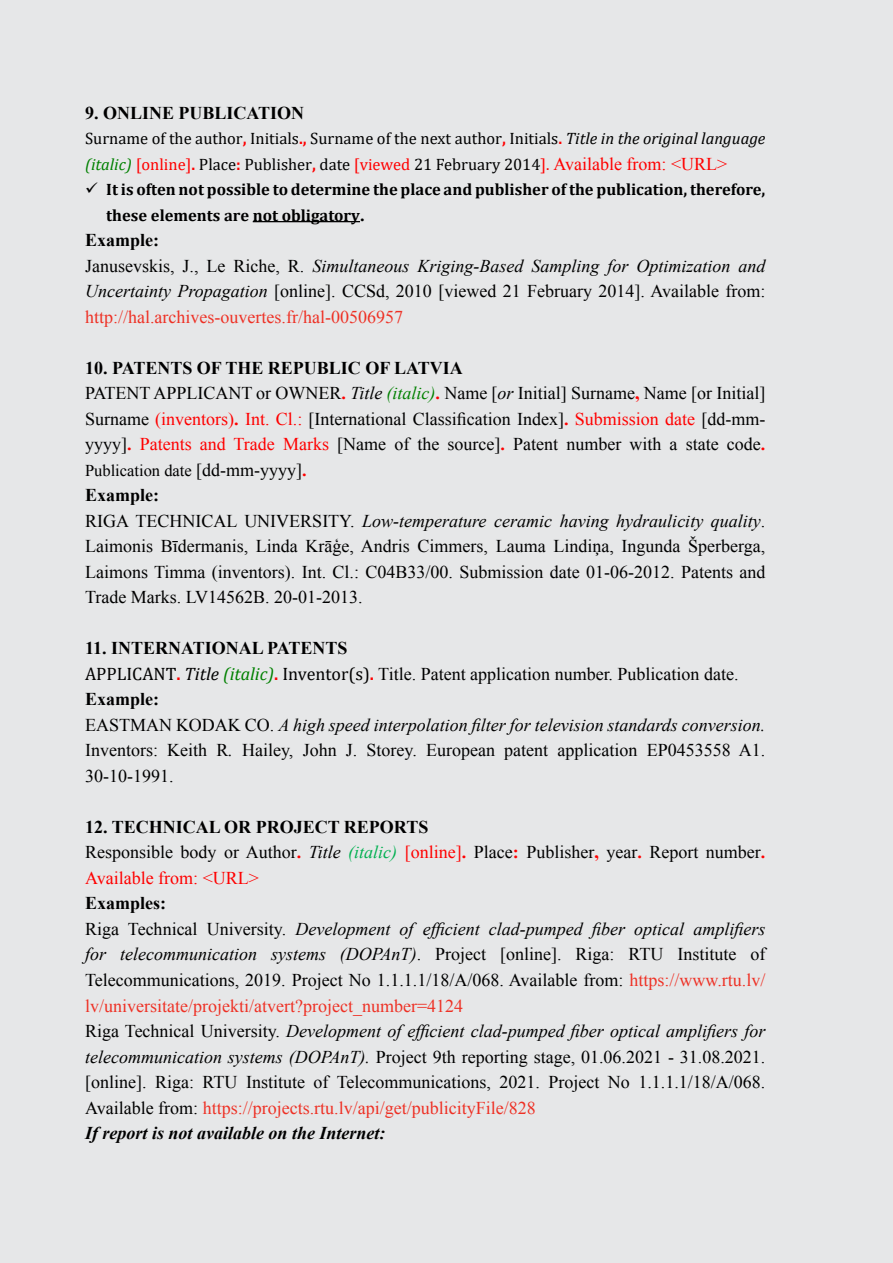
<style>
.page{position:relative;width:893px;height:1263px;background:#e6e7e8}
.page>*{position:absolute;margin:0;border:0;box-sizing:border-box;transform-origin:0 0}
.t1{font:18px/25.5px "Times New Roman";color:#000}
.t2{font:700 18px "Times New Roman";color:#000}
.t3{font:16.5px/25.5px "Cambria";color:#000}
.t4{font:700 16.5px/25.5px "Cambria";color:#000}
.t5{font:16.5px "Times New Roman";color:#000}
.s1{font-weight:700;color:#f00}
.s2{font-style:italic}
.s3{font-style:italic;color:#008000}
.s4{color:#f00}
.s5{font-family:"Times New Roman";font-size:18px;color:#f00}
.s6{font-family:"Times New Roman";font-size:18px}
.s7{font-weight:700}
.s8{color:#ee3125}
.s9{font-size:18px}
.s10{font-weight:700;font-size:18px;color:#f00}
.s11{font-family:"Cambria"}
.s12{font-family:"Cambria";font-weight:700;color:#f00}
.s13{font-family:"Cambria";font-style:italic}
.s14{font-family:"Cambria";font-style:italic;color:#008000}
.s15{font-style:italic;color:#00b050}
.s16{font-weight:700;font-style:italic}
</style>
<div class="page">
<hr style="left:253px;top:221px;width:107px;height:1px;background:#000">
<p class="t2" style="left:85px;top:100px;width:221px">9. ONLINE PUBLICATION</p>
<p class="t3" style="left:85px;top:126px;width:682px">Surname of the author<span class="s1">,</span> Initials<span class="s1">.,</span> Surname of the next author<span class="s1">,</span> Initials<span class="s1">.</span> <span class="s2">Title in the original language </span><span class="s3">(italic)</span> <span class="s4">[online]</span><span class="s1">.</span> Place<span class="s1">:</span> Publisher<span class="s1">,</span> date <span class="s4">[viewed</span> 21 February 2014<span class="s4">].</span> <span class="s5">Available from: &lt;URL&gt;</span></p>
<p class="t4" style="left:106px;top:176px;width:661px;text-indent:-21px">✓ It is often not possible to determine the place and publisher of the publication, therefore, these elements are not obligatory<span class="s6">.</span></p>
<p class="t1" style="left:85px;top:227px;width:682px"><span class="s7">Example:<br></span>Janusevskis, J., Le Riche, R. <span class="s2">Simultaneous Kriging-Based Sampling for Optimization and Uncertainty Propagation</span> [online]. CCSd, 2010 [viewed 21 February 2014]. Available from: <span class="s8">http://hal.archives-ouvertes.fr/hal-00506957</span></p>
<p class="t1" style="left:85px;top:355px;width:682px"><span class="s7">10. PATENTS OF THE REPUBLIC OF LATVIA<br></span>PATENT APPLICANT or OWNER<span class="s1">.</span> <span class="s2">Title</span> <span class="s3">(italic)</span><span class="s1">.</span> Name [<span class="s2">or</span> Initial] Surname<span class="s1">,</span> Name [or Initial] Surname <span class="s4">(inventors)</span><span class="s1">.</span> <span class="s4">Int. Cl.:</span> [International Classification Index]<span class="s1">.</span> <span class="s4">Submission date</span> [dd-mm&shy;yyyy]<span class="s1">.</span> <span class="s4">Patents and Trade Marks</span> [Name of the source]<span class="s1">.</span> Patent number with a state code<span class="s1">.</span></p>
<p class="t5" style="left:85px;top:459px;width:223px">Publication date <span class="s9">[dd-mm-yyyy]</span><span class="s10">.</span></p>
<p class="t1" style="left:85px;top:482px;width:682px"><span class="s7">Example:<br></span>RIGA TECHNICAL UNIVERSITY. <span class="s2">Low-temperature ceramic having hydraulicity quality</span>.<br>Laimonis Bīdermanis, Linda Krāģe, Andris Cimmers, Lauma Lindiņa, Ingunda Šperberga, Laimons Timma (inventors). Int. Cl.: C04B33/00. Submission date 01-06-2012. Patents and Trade Marks. LV14562B. 20-01-2013.</p>
<p class="t1" style="left:85px;top:635px;width:682px"><span class="s7">11. INTERNATIONAL PATENTS<br></span><span class="s11">APPLICANT</span><span class="s12">.</span> <span class="s13">Title</span> <span class="s14">(italic)</span><span class="s12">.</span> <span class="s11">Inventor(s)</span><span class="s12">.</span> Title. Patent application number. Publication date.<br><span class="s7">Example:<br></span>EASTMAN KODAK CO. <span class="s2">A high speed interpolation filter for television standards conversion.<br></span>Inventors: Keith R<span class="s2">.</span> Hailey, John J. Storey. European patent application EP0453558 A1.<br>30-10-1991.</p>
<p class="t1" style="left:85px;top:814px;width:682px"><span class="s7">12. TECHNICAL OR PROJECT REPORTS<br></span>Responsible body or Author<span class="s1">.</span> <span class="s2">Title</span> <span class="s15">(italic)</span> <span class="s4">[online]</span><span class="s1">.</span> Place<span class="s1">:</span> Publisher<span class="s1">,</span> year<span class="s1">.</span> Report number<span class="s1">.<br></span><span class="s4">Available from: &lt;URL&gt;</span></p>
<p class="t1" style="left:85px;top:890px;width:682px"><span class="s7">Examples:<br></span>Riga Technical University. <span class="s2">Development of efficient clad-pumped fiber optical amplifiers for telecommunication systems (DOPAnT)</span>. Project [online]. Riga: RTU Institute of Telecommunications, 2019. Project No 1.1.1.1/18/A/068. Available from: <span class="s8">https://www.rtu.lv/ lv/universitate/projekti/atvert?project_number=4124<br></span>Riga Technical University. <span class="s2">Development of efficient clad-pumped fiber optical amplifiers for telecommunication systems (DOPAnT).</span> Project 9th reporting stage, 01.06.2021 - 31.08.2021. [online]. Riga: RTU Institute of Telecommunications, 2021. Project No 1.1.1.1/18/A/068.<br>Available from: <span class="s8">https://projects.rtu.lv/api/get/publicityFile/828<br></span><span class="s16">If report is not available on the Internet:</span></p>
</div>
